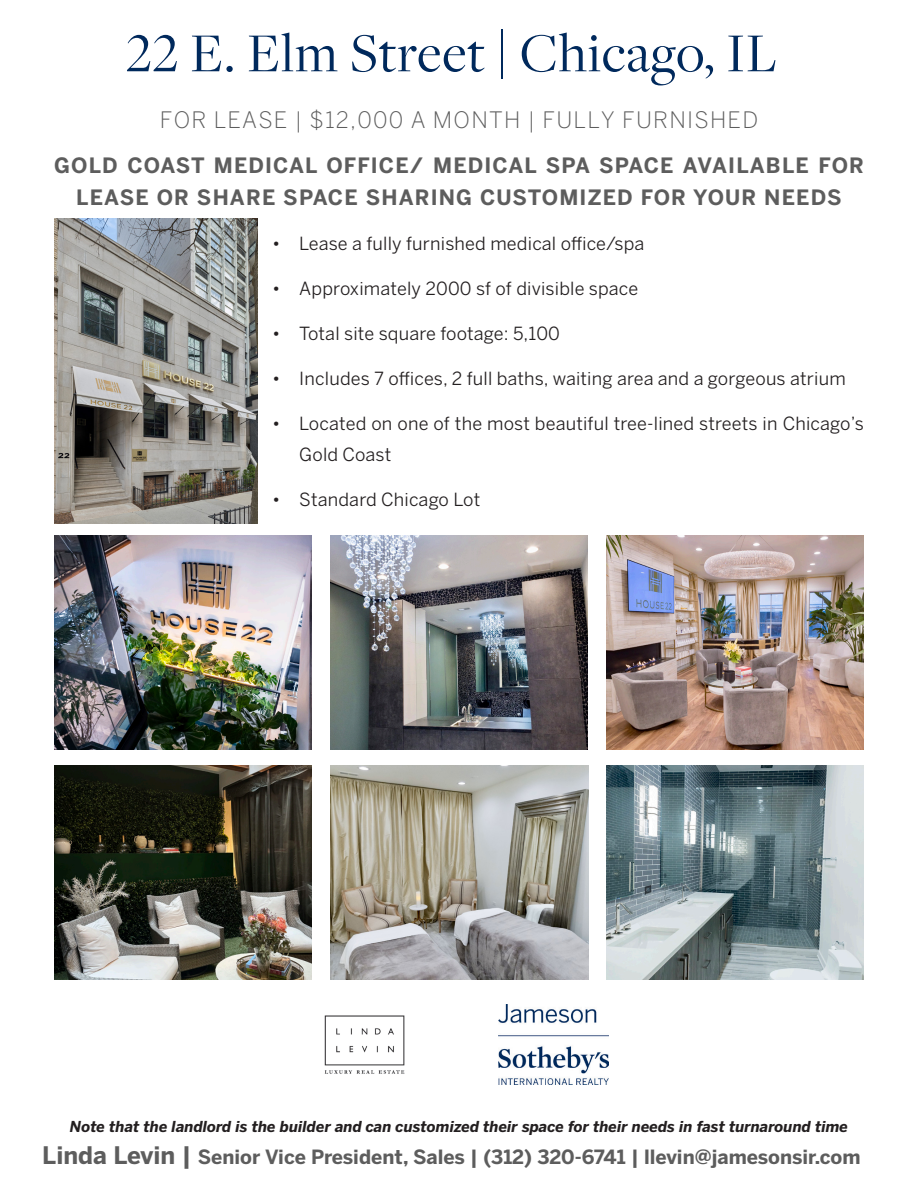
<style>
.page{position:relative;width:918px;height:1188px;background:#fff}
.page>*{position:absolute;margin:0;border:0;box-sizing:border-box;transform-origin:0 0}
.t1{font:57px "Freight Disp Pro";letter-spacing:.015em;color:#00295c}
.t2{font:300 22.5px "Benton Sans";letter-spacing:.055em;color:#5d5d5d}
.t3{font:700 21px/31.5px "Benton Sans";letter-spacing:.055em;color:#5d5d5d;text-align:center}
.t4{font:700 19.5px "Benton Sans";color:#5d5d5d}
.t5{font:18px/31.5px "Benton Sans";letter-spacing:.01em;color:#231f20}
.t6{font:italic 700 15px "Benton Sans";color:#231f20}
.s1{font-size:24px}
</style>
<div class="page">
<img style="left:54px;top:536px;width:258px;height:214px">
<img style="left:330px;top:536px;width:258px;height:214px">
<img style="left:606px;top:536px;width:258px;height:214px">
<img style="left:54px;top:765px;width:258px;height:215px">
<img style="left:330px;top:765px;width:258px;height:215px">
<img style="left:606px;top:765px;width:258px;height:215px">
<img style="left:324px;top:1015px;width:81px;height:59px">
<img style="left:498px;top:1004px;width:111px;height:80px">
<img style="left:54px;top:218px;width:203px;height:306px">
<p class="t1" style="left:126px;top:16px;width:653px">22 E. Elm Street | Chicago, IL</p>
<p class="t2" style="left:160px;top:107px;width:600px">FOR LEASE | $12,000 A MONTH | FULLY FURNISHED</p>
<p class="t3" style="left:54px;top:150px;width:812px">GOLD COAST MEDICAL OFFICE/ MEDICAL SPA SPACE AVAILABLE FOR<br>LEASE OR SHARE SPACE SHARING CUSTOMIZED FOR YOUR NEEDS</p>
<p class="t5" style="left:272px;top:228px;width:374px">• Lease a fully furnished medical office/spa</p>
<p class="t5" style="left:272px;top:273px;width:368px">• Approximately 2000 sf of divisible space</p>
<p class="t5" style="left:272px;top:318px;width:289px">• Total site square footage: 5,100</p>
<p class="t5" style="left:272px;top:363px;width:575px">• Includes 7 offices, 2 full baths, waiting area and a gorgeous atrium</p>
<p class="t5" style="left:299px;top:408px;width:566px;text-indent:-27px">• Located on one of the most beautiful tree-lined streets in Chicago’s<br>Gold Coast</p>
<p class="t5" style="left:272px;top:484px;width:210px">• Standard Chicago Lot</p>
<p class="t6" style="left:70px;top:1117px;width:780px">Note that the landlord is the builder and can customized their space for their needs in fast turnaround time</p>
<p class="t4" style="left:42px;top:1144px;width:820px"><span class="s1">Linda Levin |</span> Senior Vice President, Sales | (312) 320-6741 | llevin@jamesonsir.com</p>
</div>
